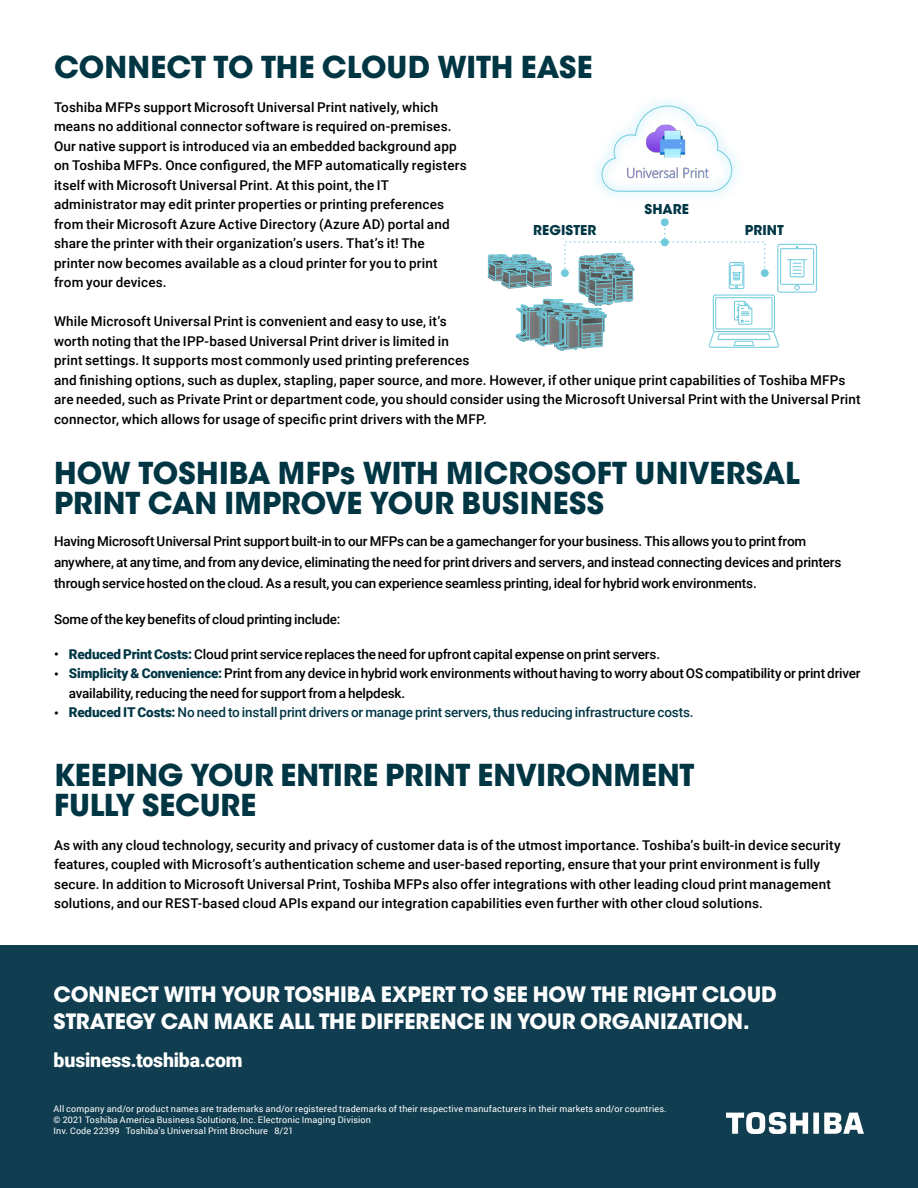
<style>
.page{position:relative;width:918px;height:1188px;background:#fff}
.page>*{position:absolute;margin:0;border:0;box-sizing:border-box;transform-origin:0 0}
.t1{font:700 30px/30px "ITC Avant Garde Std";color:#003644}
.t2{font:700 30px "ITC Avant Garde Std";color:#003643}
.t3{font:700 21px/27px "ITC Avant Garde Std";letter-spacing:-.005em;color:#fff}
.t4{font:900 19.5px "Roboto";letter-spacing:-.01em;color:#fff}
.t5{font:500 13.5px/19.5px "Roboto";letter-spacing:.01em;color:#000}
.t6{font:500 13.5px/19.5px "Roboto";letter-spacing:-.01em;color:#000}
.t7{font:700 13.5px "ITC Avant Garde Std";letter-spacing:.01em;color:#003644}
.t8{font:9px/10.8px "Roboto";letter-spacing:.015em;color:#fff}
.s1{font-weight:900;color:#003644}
.s2{color:#003644}
</style>
<div class="page">
<div style="left:0;top:945px;width:918px;height:243px;background:#103e50"></div>
<img style="left:727px;top:1113px;width:137px;height:21px">
<img style="left:596px;top:100px;width:141px;height:96px">
<svg style="left:601px;top:105px;width:131px;height:87px"></svg>
<svg style="left:488px;top:253px;width:147px;height:98px"></svg>
<div style="left:661px;top:238px;width:8px;height:8px;background:#6fcbdc;border-radius:50%"></div>
<div style="left:661px;top:218px;width:8px;height:8px;background:#6fcbdc;border-radius:50%"></div>
<div style="left:561px;top:269px;width:8px;height:8px;background:#6fcbdc;border-radius:50%"></div>
<div style="left:761px;top:269px;width:8px;height:8px;background:#6fcbdc;border-radius:50%"></div>
<svg style="left:729px;top:262px;width:15px;height:27px"></svg>
<svg style="left:787px;top:259px;width:20px;height:19px"></svg>
<div style="left:777px;top:244px;width:40px;height:49px;border:1px solid #6fcbdc;border-radius:2px"></div>
<div style="left:780px;top:248px;width:34px;height:37px;border:1px solid #6fcbdc"></div>
<svg style="left:794px;top:285px;width:6px;height:5px"></svg>
<div style="left:713px;top:295px;width:62px;height:37px;border:1px solid #6fcbdc;border-radius:2px"></div>
<div style="left:715px;top:297px;width:58px;height:32px;border:1px solid #6fcbdc"></div>
<svg style="left:708px;top:331px;width:71px;height:17px"></svg>
<svg style="left:733px;top:300px;width:20px;height:25px"></svg>
<img style="left:624px;top:155px;width:86px;height:32px">
<img style="left:644px;top:120px;width:47px;height:39px">
<h1 class="t2" style="left:54px;top:47px;width:540px">CONNECT TO THE CLOUD WITH EASE</h1>
<p class="t5" style="left:54px;top:97px;width:414px">Toshiba MFPs support Microsoft Universal Print natively, which means no additional connector software is required on-premises.<br>Our native support is introduced via an embedded background app on Toshiba MFPs. Once configured, the MFP automatically registers itself with Microsoft Universal Print. At this point, the IT administrator may edit printer properties or printing preferences from their Microsoft Azure Active Directory (Azure AD) portal and share the printer with their organization’s users. That’s it! The printer now becomes available as a cloud printer for you to print from your devices.</p>
<p class="t5" style="left:54px;top:311px;width:808px">While Microsoft Universal Print is convenient and easy to use, it’s<br>worth noting that the IPP-based Universal Print driver is limited in<br>print settings. It supports most commonly used printing preferences<br>and finishing options, such as duplex, stapling, paper source, and more. However, if other unique print capabilities of Toshiba MFPs are needed, such as Private Print or department code, you should consider using the Microsoft Universal Print with the Universal Print connector, which allows for usage of specific print drivers with the MFP.</p>
<p class="t7" style="left:644px;top:200px;width:46px">SHARE</p>
<p class="t7" style="left:533px;top:221px;width:65px">REGISTER</p>
<p class="t7" style="left:745px;top:221px;width:41px">PRINT</p>
<h1 class="t1" style="left:54px;top:458px;width:747px">HOW TOSHIBA MFPs WITH MICROSOFT UNIVERSAL<br>PRINT CAN IMPROVE YOUR BUSINESS</h1>
<p class="t6" style="left:54px;top:530px;width:789px;line-height:21px">Having Microsoft Universal Print support built-in to our MFPs can be a gamechanger for your business. This allows you to print from anywhere, at any time, and from any device, eliminating the need for print drivers and servers, and instead connecting devices and printers through service hosted on the cloud. As a result, you can experience seamless printing, ideal for hybrid work environments.</p>
<p class="t6" style="left:54px;top:609px;width:288px">Some of the key benefits of cloud printing include:</p>
<p class="t5" style="left:54px;top:644px;width:6px">• •</p>
<p class="t5" style="left:54px;top:703px;width:6px">•</p>
<p class="t6" style="left:69px;top:644px;width:793px"><span class="s1">Reduced Print Costs:</span> Cloud print service replaces the need for upfront capital expense on print servers.<br><span class="s1">Simplicity &amp; Convenience:</span> Print from any device in hybrid work environments without having to worry about OS compatibility or print driver availability, reducing the need for support from a helpdesk.<br><span class="s1">Reduced IT Costs:</span> <span class="s2">No need to install print drivers or manage print servers, thus reducing infrastructure costs.</span></p>
<h1 class="t1" style="left:54px;top:760px;width:642px">KEEPING YOUR ENTIRE PRINT ENVIRONMENT<br>FULLY SECURE</h1>
<p class="t5" style="left:54px;top:835px;width:788px">As with any cloud technology, security and privacy of customer data is of the utmost importance. Toshiba’s built-in device security features, coupled with Microsoft’s authentication scheme and user-based reporting, ensure that your print environment is fully secure. In addition to Microsoft Universal Print, Toshiba MFPs also offer integrations with other leading cloud print management solutions, and our REST-based cloud APIs expand our integration capabilities even further with other cloud solutions.</p>
<h2 class="t3" style="left:54px;top:981px;width:725px">CONNECT WITH YOUR TOSHIBA EXPERT TO SEE HOW THE RIGHT CLOUD<br>STRATEGY CAN MAKE ALL THE DIFFERENCE IN YOUR ORGANIZATION.</h2>
<h3 class="t4" style="left:54px;top:1047px;width:190px">business.toshiba.com</h3>
<p class="t8" style="left:54px;top:1103px;width:615px">All company and/or product names are trademarks and/or registered trademarks of their respective manufacturers in their markets and/or countries. © 2021 Toshiba America Business Solutions, Inc. Electronic Imaging Division<br>Inv. Code 22399 Toshiba’s Universal Print Brochure 8/21</p>
</div>
